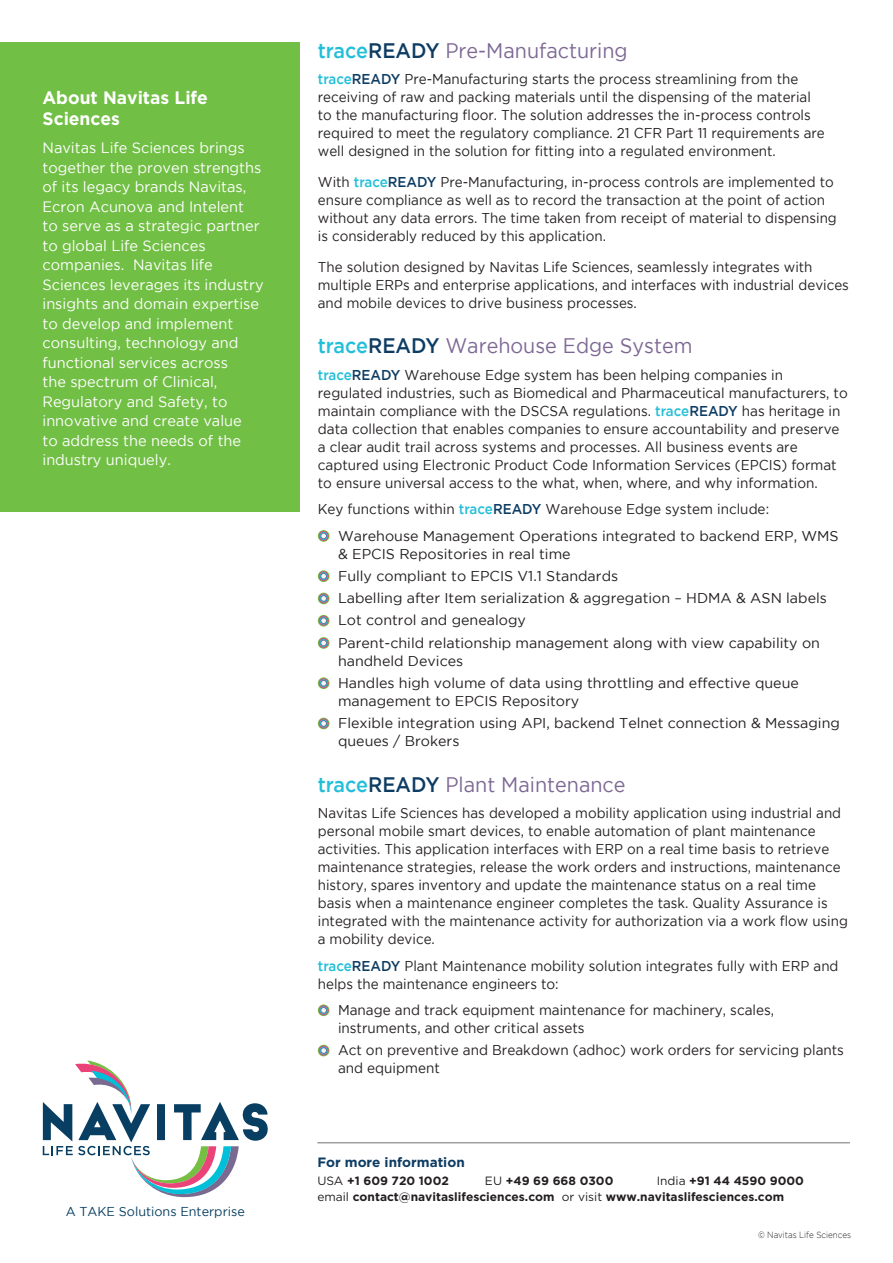
<style>
.page{position:relative;width:893px;height:1263px;background:#fff}
.page>*{position:absolute;margin:0;border:0;box-sizing:border-box;transform-origin:0 0}
.t1{font:21px "Gotham";color:#7d6893;scale:.94 1}
.t2{font:700 18px/21px "Gotham";color:#fff}
.t3{font:15px/19.5px "Gotham";color:#fff}
.t4{font:14.25px/18px "Gotham";color:#231f20;scale:.94 1}
.t5{font:14.25px/18px "Gotham";color:#231f20;scale:.95 1}
.t6{font:14.25px/18px "Gotham";color:#231f20}
.t7{font:700 13.5px "Gotham";color:#0d3c63}
.t8{font:12.9px "Gotham";color:#073e61}
.t9{font:700 12px "Gotham";color:#231f20}
.t10{font:300 9px "Gotham";color:#231f20;scale:.9 1}
.s1{font-weight:500;color:#23bfd8}
.s2{font-weight:500;color:#0d3c63}
.s3{font-weight:400}
</style>
<div class="page">
<svg style="left:318px;top:530px;width:11px;height:12px"></svg>
<svg style="left:319px;top:531px;width:10px;height:10px"></svg>
<svg style="left:320px;top:532px;width:8px;height:8px"></svg>
<svg style="left:320px;top:533px;width:7px;height:6px"></svg>
<svg style="left:321px;top:534px;width:5px;height:4px"></svg>
<svg style="left:318px;top:570px;width:11px;height:12px"></svg>
<svg style="left:319px;top:571px;width:10px;height:10px"></svg>
<svg style="left:320px;top:572px;width:8px;height:8px"></svg>
<svg style="left:320px;top:573px;width:7px;height:6px"></svg>
<svg style="left:321px;top:574px;width:5px;height:4px"></svg>
<svg style="left:318px;top:593px;width:11px;height:11px"></svg>
<svg style="left:319px;top:593px;width:10px;height:10px"></svg>
<svg style="left:320px;top:594px;width:8px;height:8px"></svg>
<svg style="left:320px;top:595px;width:7px;height:7px"></svg>
<svg style="left:321px;top:596px;width:5px;height:5px"></svg>
<svg style="left:318px;top:615px;width:11px;height:11px"></svg>
<svg style="left:319px;top:616px;width:10px;height:10px"></svg>
<svg style="left:320px;top:617px;width:8px;height:8px"></svg>
<svg style="left:320px;top:617px;width:7px;height:7px"></svg>
<svg style="left:321px;top:618px;width:5px;height:5px"></svg>
<svg style="left:318px;top:637px;width:11px;height:12px"></svg>
<svg style="left:319px;top:638px;width:10px;height:10px"></svg>
<svg style="left:320px;top:639px;width:8px;height:8px"></svg>
<svg style="left:320px;top:640px;width:7px;height:6px"></svg>
<svg style="left:321px;top:641px;width:5px;height:4px"></svg>
<svg style="left:318px;top:677px;width:11px;height:12px"></svg>
<svg style="left:319px;top:678px;width:10px;height:10px"></svg>
<svg style="left:320px;top:679px;width:8px;height:8px"></svg>
<svg style="left:320px;top:680px;width:7px;height:6px"></svg>
<svg style="left:321px;top:681px;width:5px;height:4px"></svg>
<svg style="left:318px;top:718px;width:11px;height:11px"></svg>
<svg style="left:319px;top:718px;width:10px;height:10px"></svg>
<svg style="left:320px;top:719px;width:8px;height:8px"></svg>
<svg style="left:320px;top:720px;width:7px;height:7px"></svg>
<svg style="left:321px;top:721px;width:5px;height:5px"></svg>
<svg style="left:318px;top:1004px;width:11px;height:12px"></svg>
<svg style="left:319px;top:1005px;width:10px;height:10px"></svg>
<svg style="left:320px;top:1006px;width:8px;height:8px"></svg>
<svg style="left:320px;top:1007px;width:7px;height:6px"></svg>
<svg style="left:321px;top:1008px;width:5px;height:4px"></svg>
<svg style="left:318px;top:1045px;width:11px;height:11px"></svg>
<svg style="left:319px;top:1045px;width:10px;height:10px"></svg>
<svg style="left:320px;top:1046px;width:8px;height:8px"></svg>
<svg style="left:320px;top:1047px;width:7px;height:7px"></svg>
<svg style="left:321px;top:1048px;width:5px;height:5px"></svg>
<div style="left:0;top:43px;width:299px;height:469px;background:#71bf44"></div>
<svg style="left:43px;top:1060px;width:225px;height:137px"></svg>
<hr style="left:317px;top:1142px;width:533px;height:1px;background:#717271">
<p class="t2" style="left:43px;top:87px;width:167px">About Navitas Life<br>Sciences</p>
<p class="t3" style="left:43px;top:138px;width:223px">Navitas Life Sciences brings together the proven strengths of its legacy brands Navitas,<br>Ecron Acunova and Intelent<br>to serve as a strategic partner to global Life Sciences companies. Navitas life<br>Sciences leverages its industry insights and domain expertise to develop and implement consulting, technology and functional services across<br>the spectrum of Clinical,<br>Regulatory and Safety, to innovative and create value<br>to address the needs of the industry uniquely.</p>
<p class="t8" style="left:66px;top:1204px;width:181px">A TAKE Solutions Enterprise</p>
<p class="t1" style="left:318px;top:39px;width:331px"><span class="s1">trace</span><span class="s2">READY</span> Pre-Manufacturing</p>
<p class="t4" style="left:318px;top:70px;width:541px"><span class="s1">trace</span><span class="s2">READY</span> Pre-Manufacturing starts the process streamlining from the receiving of raw and packing materials until the dispensing of the material to the manufacturing floor. The solution addresses the in-process controls required to meet the regulatory compliance. 21 CFR Part 11 requirements are well designed in the solution for fitting into a regulated environment.</p>
<p class="t4" style="left:318px;top:173px;width:554px">With <span class="s1">trace</span><span class="s2">READY</span> Pre-Manufacturing, in-process controls are implemented to ensure compliance as well as to record the transaction at the point of action without any data errors. The time taken from receipt of material to dispensing is considerably reduced by this application.</p>
<p class="t4" style="left:318px;top:258px;width:566px">The solution designed by Navitas Life Sciences, seamlessly integrates with multiple ERPs and enterprise applications, and interfaces with industrial devices and mobile devices to drive business processes.</p>
<p class="t1" style="left:318px;top:334px;width:400px"><span class="s1">trace</span><span class="s2">READY</span> Warehouse Edge System</p>
<p class="t5" style="left:318px;top:365px;width:559px"><span class="s1">trace</span><span class="s2">READY</span> Warehouse Edge system has been helping companies in regulated industries, such as Biomedical and Pharmaceutical manufacturers, to maintain compliance with the DSCSA regulations. <span class="s1">trace</span><span class="s2">READY</span> has heritage in data collection that enables companies to ensure accountability and preserve a clear audit trail across systems and processes. All business events are captured using Electronic Product Code Information Services (EPCIS) format to ensure universal access to the what, when, where, and why information.</p>
<p class="t5" style="left:318px;top:500px;width:476px">Key functions within <span class="s1">trace</span><span class="s2">READY</span> Warehouse Edge system include:</p>
<p class="t6" style="left:338px;top:526px;width:502px">Warehouse Management Operations integrated to backend ERP, WMS &amp; EPCIS Repositories in real time</p>
<p class="t6" style="left:338px;top:567px;width:282px">Fully compliant to EPCIS V1.1 Standards</p>
<p class="t6" style="left:338px;top:589px;width:490px">Labelling after Item serialization &amp; aggregation – HDMA &amp; ASN labels</p>
<p class="t6" style="left:338px;top:611px;width:189px">Lot control and genealogy</p>
<p class="t6" style="left:338px;top:633px;width:483px">Parent-child relationship management along with view capability on handheld Devices</p>
<p class="t6" style="left:338px;top:674px;width:462px">Handles high volume of data using throttling and effective queue management to EPCIS Repository</p>
<p class="t6" style="left:338px;top:714px;width:503px">Flexible integration using API, backend Telnet connection &amp; Messaging queues / Brokers</p>
<p class="t1" style="left:318px;top:772px;width:329px"><span class="s1">trace</span><span class="s2">READY</span> Plant Maintenance</p>
<p class="t4" style="left:318px;top:804px;width:565px">Navitas Life Sciences has developed a mobility application using industrial and personal mobile smart devices, to enable automation of plant maintenance activities. This application interfaces with ERP on a real time basis to retrieve maintenance strategies, release the work orders and instructions, maintenance history, spares inventory and update the maintenance status on a real time basis when a maintenance engineer completes the task. Quality Assurance is integrated with the maintenance activity for authorization via a work flow using a mobility device.</p>
<p class="t4" style="left:318px;top:956px;width:555px"><span class="s1">trace</span><span class="s2">READY</span> Plant Maintenance mobility solution integrates fully with ERP and helps the maintenance engineers to:</p>
<p class="t5" style="left:338px;top:1001px;width:461px">Manage and track equipment maintenance for machinery, scales, instruments, and other critical assets</p>
<p class="t5" style="left:338px;top:1041px;width:534px">Act on preventive and Breakdown (adhoc) work orders for servicing plants and equipment</p>
<p class="t7" style="left:317px;top:1154px;width:149px">For more information</p>
<p class="t9" style="left:317px;top:1173px;width:133px"><span class="s3">USA</span> +1 609 720 1002</p>
<p class="t9" style="left:485px;top:1173px;width:130px"><span class="s3">EU</span> +49 69 668 0300</p>
<p class="t9" style="left:657px;top:1173px;width:149px"><span class="s3">India</span> +91 44 4590 9000</p>
<p class="t9" style="left:317px;top:1190px;width:468px"><span class="s3">email</span> contact@navitaslifesciences.com <span class="s3">or visit</span> www.navitaslifesciences.com</p>
<p class="t10" style="left:758px;top:1230px;width:105px">© Navitas Life Sciences</p>
</div>
